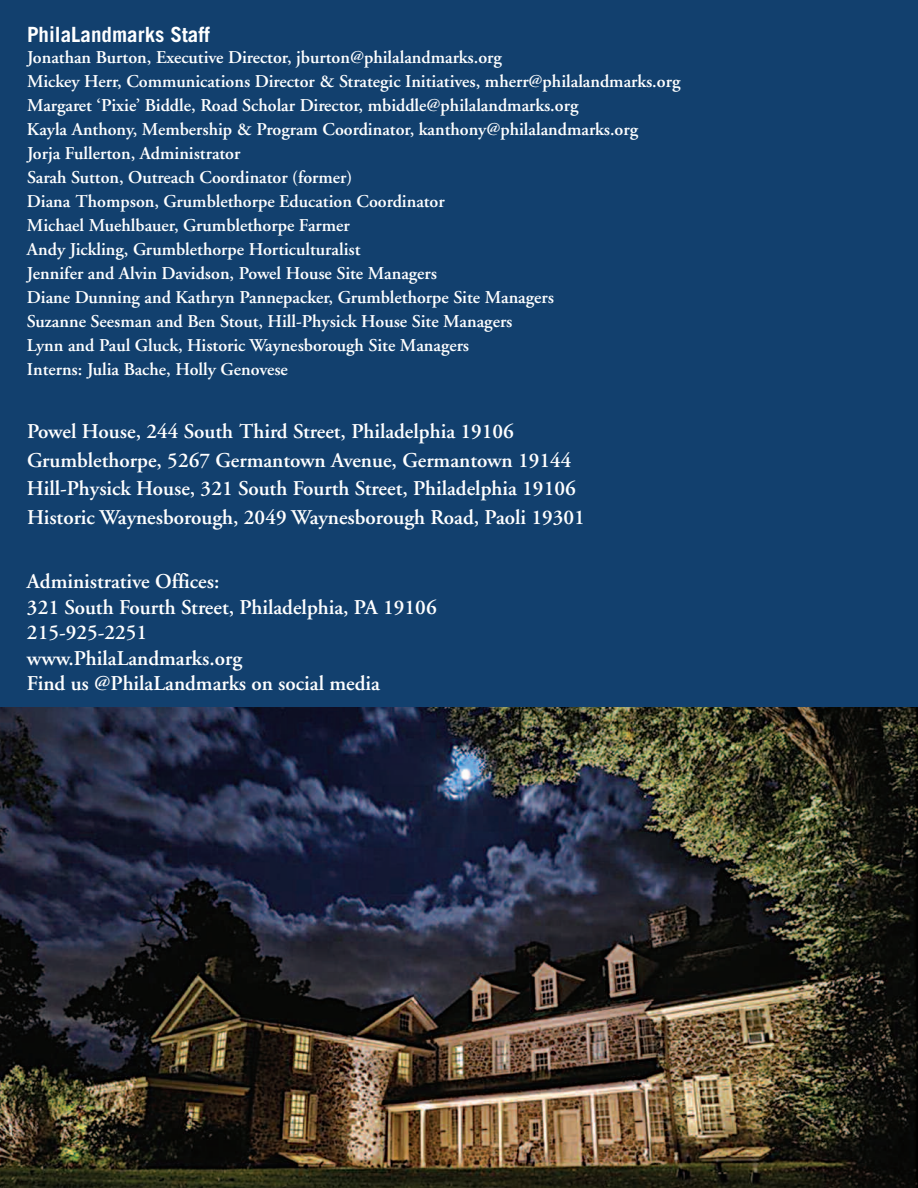
<style>
.page{position:relative;width:918px;height:1188px;background:#12406e}
.page>*{position:absolute;margin:0;border:0;box-sizing:border-box;transform-origin:0 0}
.t1{font:600 21px/25.5px "Adobe Garamond";color:#fff}
.t2{font:700 21px "Trade Gothic";color:#fff}
.t3{font:600 18px/24px "Adobe Garamond";color:#fff}
</style>
<div class="page">
<img style="left:0;top:707px;width:918px;height:481px">
<p class="t2" style="left:27px;top:27px;width:185px">PhilaLandmarks Staff</p>
<p class="t3" style="left:27px;top:47px;width:655px">Jonathan Burton, Executive Director, jburton@philalandmarks.org<br>Mickey Herr, Communications Director &amp; Strategic Initiatives, mherr@philalandmarks.org Margaret ‘Pixie’ Biddle, Road Scholar Director, mbiddle@philalandmarks.org<br>Kayla Anthony, Membership &amp; Program Coordinator, kanthony@philalandmarks.org<br>Jorja Fullerton, Administrator<br>Sarah Sutton, Outreach Coordinator (former)<br>Diana Thompson, Grumblethorpe Education Coordinator<br>Michael Muehlbauer, Grumblethorpe Farmer<br>Andy Jickling, Grumblethorpe Horticulturalist<br>Jennifer and Alvin Davidson, Powel House Site Managers<br>Diane Dunning and Kathryn Pannepacker, Grumblethorpe Site Managers<br>Suzanne Seesman and Ben Stout, Hill-Physick House Site Managers<br>Lynn and Paul Gluck, Historic Waynesborough Site Managers<br>Interns: Julia Bache, Holly Genovese</p>
<p class="t1" style="left:27px;top:419px;width:559px;line-height:28.5px">Powel House, 244 South Third Street, Philadelphia 19106<br>Grumblethorpe, 5267 Germantown Avenue, Germantown 19144<br>Hill-Physick House, 321 South Fourth Street, Philadelphia 19106<br>Historic Waynesborough, 2049 Waynesborough Road, Paoli 19301</p>
<p class="t1" style="left:27px;top:571px;width:411px">Administrative Offices:<br>321 South Fourth Street, Philadelphia, PA 19106<br>215-925-2251<br>www.PhilaLandmarks.org<br>Find us @PhilaLandmarks on social media</p>
</div>
